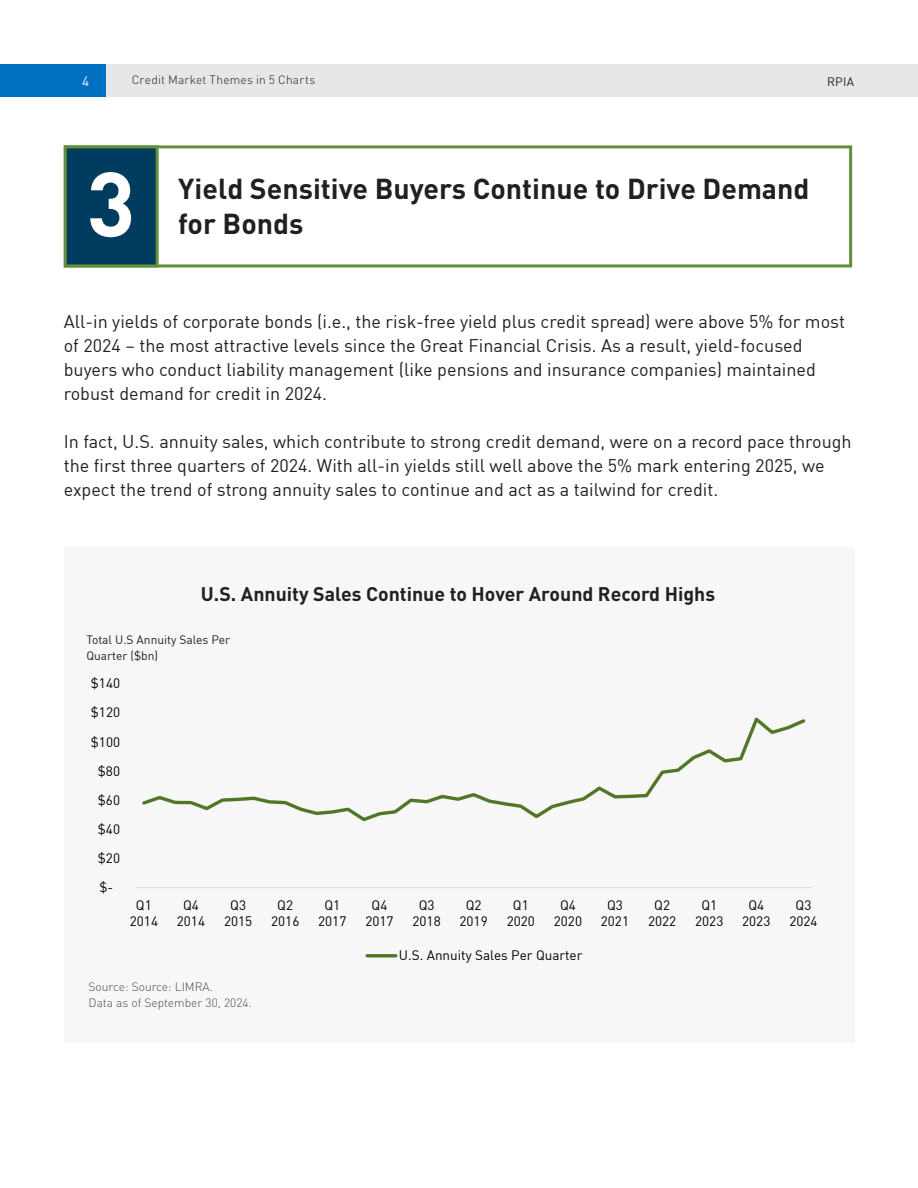
<style>
.page{position:relative;width:918px;height:1188px;background:#fff}
.page>*{position:absolute;margin:0;border:0;box-sizing:border-box;transform-origin:0 0}
.TOC_Body{font:700 90px "DIN";color:#fff}
.TOC_Body-2{font:700 28.5px "DIN";color:#231f20}
.RPIA_H{font:700 19.5px "DIN";color:#231f20}
.RPIA_H-2{font:18px/24px "DIN";color:#231f20}
.t1{font:13.5px/16.4px "DIN";color:#000;text-align:center}
.t2{font:13.5px "DIN";color:#fff}
.RPIA_H-3{font:300 12px "DIN";color:#4b4c4d}
.RPIA_H-4{font:12px "DIN";color:#231f20}
.t3{font:300 12px "DIN";letter-spacing:.015em;color:#231f20}
</style>
<div class="page">
<div style="left:64px;top:145px;width:788px;height:122px;border:3px solid #628f39"></div>
<div style="left:64px;top:145px;width:95px;height:122px;background:#003c60;border:3px solid #628f39"></div>
<div style="left:64px;top:547px;width:790px;height:495px;background:#f7f7f7"></div>
<hr style="left:136px;top:887px;width:675px;height:1px;background:#d9d9d9">
<svg style="left:142px;top:717px;width:664px;height:105px"></svg>
<hr style="left:367px;top:954px;width:29px;height:3px;background:#517625">
<div style="left:0;top:64px;width:106px;height:32px;background:#0070c0"></div>
<div style="left:106px;top:64px;width:366px;height:32px;background:#e6e7e9"></div>
<div style="left:472px;top:64px;width:446px;height:32px;background:#e6e7e9"></div>
<p class="t2" style="left:82px;top:72px;width:9px">4</p>
<p class="t3" style="left:132px;top:73px;width:185px">Credit Market Themes in 5 Charts</p>
<p class="RPIA_H-4" style="left:827px;top:74px;width:29px">RPIA</p>
<p class="TOC_Body" style="left:87px;top:145px;width:50px">3</p>
<p class="TOC_Body-2" style="left:178px;top:171px;width:633px">Yield Sensitive Buyers Continue to Drive Demand</p>
<p class="TOC_Body-2" style="left:178px;top:205px;width:127px">for Bonds</p>
<p class="RPIA_H-2" style="left:64px;top:309px;width:783px">All-in yields of corporate bonds (i.e., the risk-free yield plus credit spread) were above 5% for most of 2024 – the most attractive levels since the Great Financial Crisis. As a result, yield-focused buyers who conduct liability management (like pensions and insurance companies) maintained robust demand for credit in 2024.</p>
<p class="RPIA_H-2" style="left:64px;top:429px;width:789px">In fact, U.S. annuity sales, which contribute to strong credit demand, were on a record pace through the first three quarters of 2024. With all-in yields still well above the 5% mark entering 2025, we expect the trend of strong annuity sales to continue and act as a tailwind for credit.</p>
<p class="RPIA_H" style="left:201px;top:581px;width:516px">U.S. Annuity Sales Continue to Hover Around Record Highs</p>
<p class="RPIA_H-4" style="left:86px;top:632px;width:145px">Total U.S Annuity Sales Per</p>
<p class="RPIA_H-4" style="left:86px;top:648px;width:73px">Quarter ($bn)</p>
<p class="t1" style="left:91px;top:675px;width:31px">$140</p>
<p class="t1" style="left:91px;top:704px;width:31px">$120</p>
<p class="t1" style="left:91px;top:733px;width:31px">$100</p>
<p class="t1" style="left:98px;top:762px;width:24px">$80</p>
<p class="t1" style="left:98px;top:791px;width:24px">$60</p>
<p class="t1" style="left:98px;top:821px;width:24px">$40</p>
<p class="t1" style="left:98px;top:850px;width:24px">$20</p>
<p class="t1" style="left:100px;top:879px;width:15px">$-</p>
<p class="t1" style="left:130px;top:896px;width:30px">Q1<br>2014</p>
<p class="t1" style="left:177px;top:896px;width:30px">Q4<br>2014</p>
<p class="t1" style="left:224px;top:896px;width:30px">Q3<br>2015</p>
<p class="t1" style="left:271px;top:896px;width:30px">Q2<br>2016</p>
<p class="t1" style="left:318px;top:896px;width:30px">Q1<br>2017</p>
<p class="t1" style="left:365px;top:896px;width:30px">Q4<br>2017</p>
<p class="t1" style="left:412px;top:896px;width:30px">Q3<br>2018</p>
<p class="t1" style="left:460px;top:896px;width:30px">Q2<br>2019</p>
<p class="t1" style="left:507px;top:896px;width:30px">Q1<br>2020</p>
<p class="t1" style="left:554px;top:896px;width:30px">Q4<br>2020</p>
<p class="t1" style="left:601px;top:896px;width:30px">Q3<br>2021</p>
<p class="t1" style="left:648px;top:896px;width:30px">Q2<br>2022</p>
<p class="t1" style="left:695px;top:896px;width:30px">Q1<br>2023</p>
<p class="t1" style="left:742px;top:896px;width:30px">Q4<br>2023</p>
<p class="t1" style="left:789px;top:896px;width:30px">Q3<br>2024</p>
<p class="t1" style="left:399px;top:947px;width:185px">U.S. Annuity Sales Per Quarter</p>
<p class="RPIA_H-3" style="left:89px;top:979px;width:126px">Source: Source: LIMRA.</p>
<p class="RPIA_H-3" style="left:89px;top:995px;width:165px">Data as of September 30, 2024.</p>
</div>
